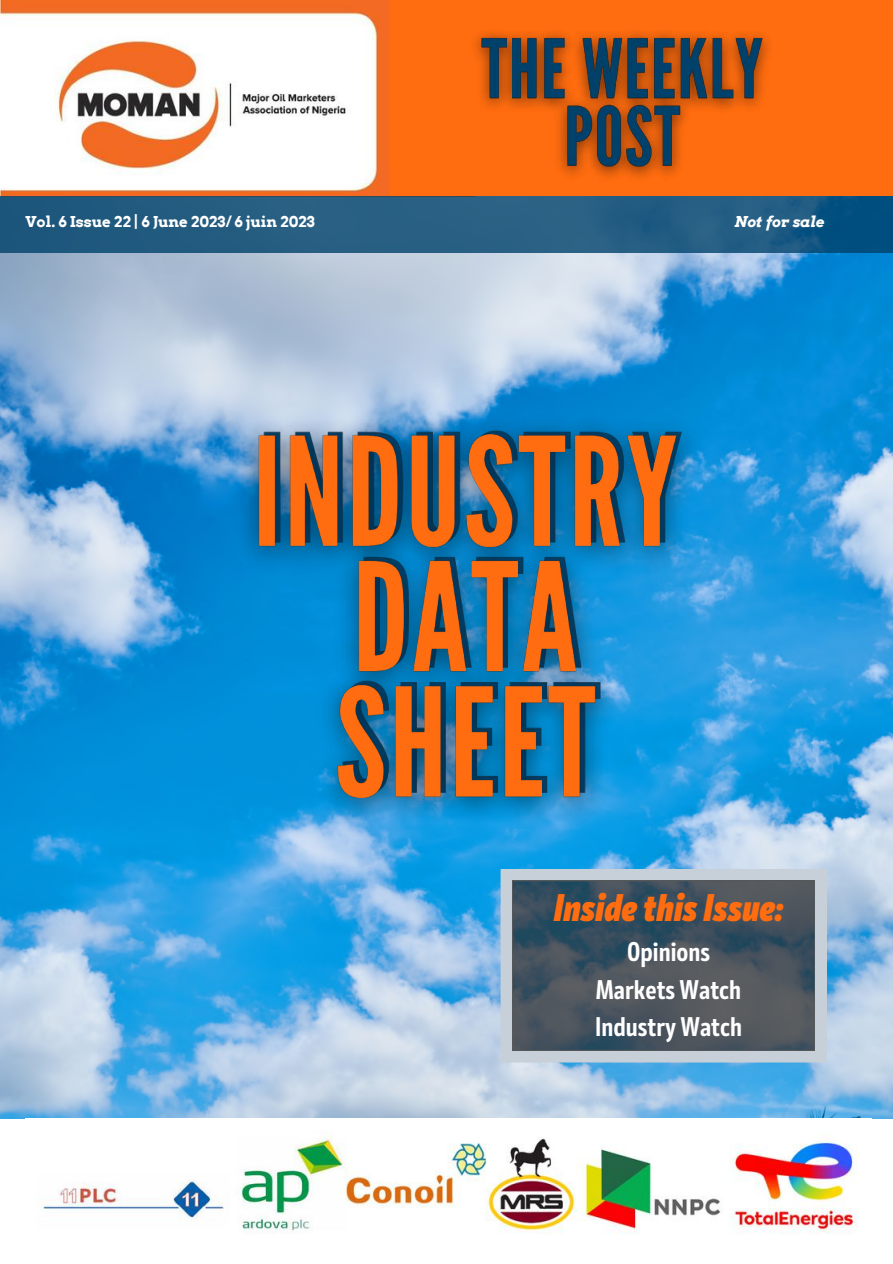
<style>
.page{position:relative;width:893px;height:1264px;background:#fff}
.page>*{position:absolute;margin:0;border:0;box-sizing:border-box;transform-origin:0 0}
.t1{font:italic 900 38.4px "Mozer";color:#ff6d10}
.t2{font:700 27px/37px "Mozer";color:#fff;text-align:center}
.t3{font:700 15px "Arvo";color:#fff}
.t4{font:italic 700 15px "Arvo";color:#fff}
</style>
<div class="page">
<img style="left:0;top:253px;width:892px;height:865px">
<div style="left:500px;top:869px;width:327px;height:193px;background:#c7d0d8"></div>
<img style="left:0;top:0;width:391px;height:196px">
<svg style="left:512px;top:880px;width:302px;height:170px;background:#45535e"></svg>
<svg style="left:0;top:196px;width:892px;height:57px;background:#215b80"></svg>
<div style="left:391px;top:0;width:501px;height:196px;background:#ff6d10"></div>
<img style="left:40px;top:1134px;width:818px;height:100px">
<img style="left:216px;top:375px;width:500px;height:503px">
<img style="left:460px;top:32px;width:324px;height:179px">
<p class="t3" style="left:25px;top:212px;width:291px">Vol. 6 Issue 22 | 6 June 2023/ 6 juin 2023</p>
<p class="t4" style="left:734px;top:212px;width:91px">Not for sale</p>
<h1 class="t1" style="left:554px;top:885px;width:231px">Inside thisIssue:</h1>
<p class="t2" style="left:595px;top:934px;width:149px">Opinions<br>Markets Watch<br>Industry Watch</p>
</div>
